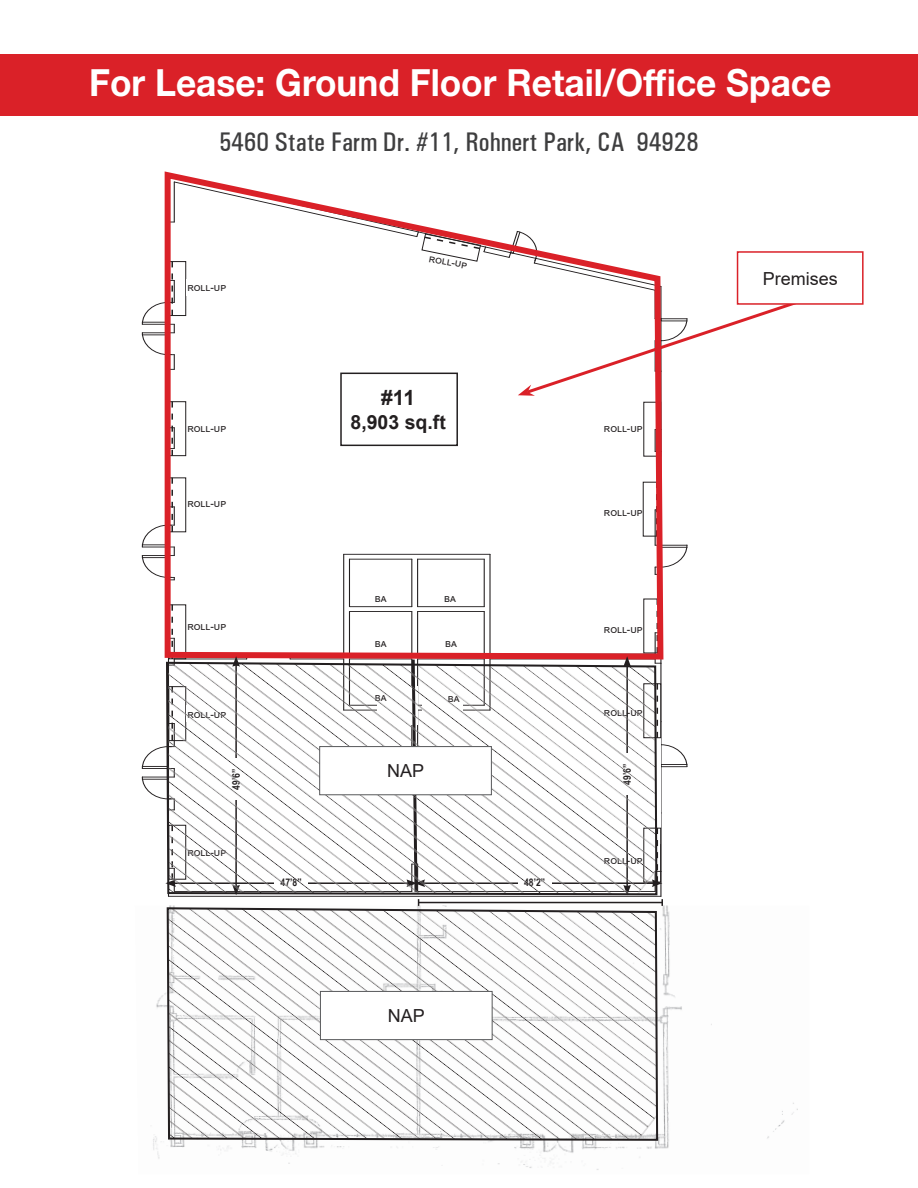
<style>
.page{position:relative;width:918px;height:1188px;background:#fff}
.page>*{position:absolute;margin:0;border:0;box-sizing:border-box;transform-origin:0 0}
.t1{font:700 37.5px "Helvetica Neue LT Std";color:#fff;scale:.94 1}
.t2{font:500 condensed 27px "Univers";color:#3e3e3f}
.t3{font:700 21px "Arial";color:#231f20}
.t4{font:700 19.5px "Arial";color:#231f20}
.t5{font:18px "Arial";color:#231f20}
.t6{font:10.5px "Arial";color:#231f20}
.t7{font:700 10.5px "Arial Narrow";color:#231f20}
</style>
<div class="page">
<div style="left:0;top:54px;width:918px;height:62px;background:#da2128"></div>
<hr style="left:661px;top:767px;width:1px;height:46px;background:#231f20">
<svg style="left:666px;top:545px;width:21px;height:22px"></svg>
<hr style="left:661px;top:663px;width:1px;height:59px;background:#231f20">
<hr style="left:661px;top:813px;width:1px;height:58px;background:#231f20">
<hr style="left:168px;top:896px;width:493px;height:1px;background:#231f20">
<img style="left:153px;top:906px;width:645px;height:264px">
<svg style="left:166px;top:906px;width:493px;height:236px"></svg>
<div style="left:320px;top:991px;width:172px;height:49px;background:#fff"></div>
<div style="left:320px;top:991px;width:173px;height:49px;border:1px solid #57585a"></div>
<svg style="left:142px;top:746px;width:23px;height:54px"></svg>
<svg style="left:658px;top:684px;width:29px;height:83px"></svg>
<svg style="left:142px;top:525px;width:19px;height:52px"></svg>
<svg style="left:161px;top:171px;width:505px;height:492px"></svg>
<svg style="left:232px;top:656px;width:8px;height:5px"></svg>
<svg style="left:623px;top:656px;width:8px;height:5px"></svg>
<hr style="left:419px;top:902px;width:243px;height:1px;background:#231f20">
<svg style="left:652px;top:828px;width:11px;height:78px"></svg>
<svg style="left:406px;top:657px;width:19px;height:249px"></svg>
<div style="left:340px;top:373px;width:118px;height:73px;border:2px solid #231f20"></div>
<svg style="left:165px;top:661px;width:493px;height:235px"></svg>
<div style="left:320px;top:747px;width:171px;height:48px;background:#fff"></div>
<div style="left:319px;top:746px;width:173px;height:49px;border:1px solid #57585a"></div>
<svg style="left:142px;top:175px;width:651px;height:221px"></svg>
<div style="left:738px;top:252px;width:125px;height:52px;background:#fff"></div>
<div style="left:737px;top:251px;width:127px;height:54px;border:2px solid #da2128"></div>
<h1 class="t1" style="left:89px;top:59px;width:791px">For Lease: Ground Floor Retail/Office Space</h1>
<h2 class="t2" style="left:219px;top:127px;width:481px">5460 State Farm Dr. #11, Rohnert Park, CA 94928</h2>
<p class="t6" style="left:187px;top:280px;width:40px">roll-up</p>
<p class="t6" style="left:187px;top:421px;width:40px">roll-up</p>
<p class="t6" style="left:187px;top:496px;width:40px">roll-up</p>
<p class="t6" style="left:187px;top:619px;width:40px">roll-up</p>
<p class="t6" style="left:430px;top:251px;width:40px;rotate:10deg">roll-up</p>
<p class="t3" style="left:381px;top:383px;width:35px">#11</p>
<p class="t4" style="left:351px;top:408px;width:97px">8,903 sq.ft</p>
<p class="t6" style="left:375px;top:592px;width:13px">ba</p>
<p class="t6" style="left:375px;top:637px;width:13px">ba</p>
<p class="t6" style="left:444px;top:592px;width:13px">ba</p>
<p class="t6" style="left:445px;top:637px;width:13px">ba</p>
<p class="t6" style="left:375px;top:691px;width:13px">ba</p>
<p class="t6" style="left:448px;top:691px;width:13px">ba</p>
<p class="t6" style="left:604px;top:421px;width:40px">roll-up</p>
<p class="t6" style="left:604px;top:505px;width:40px">roll-up</p>
<p class="t6" style="left:604px;top:623px;width:40px">roll-up</p>
<p class="t6" style="left:187px;top:707px;width:40px">roll-up</p>
<p class="t6" style="left:604px;top:706px;width:40px">roll-up</p>
<p class="t5" style="left:387px;top:759px;width:39px">NAP</p>
<p class="t7" style="left:228px;top:790px;width:23px;rotate:-90deg">49’6”</p>
<p class="t7" style="left:619px;top:785px;width:23px;rotate:-90deg">49’6”</p>
<p class="t6" style="left:187px;top:845px;width:40px">roll-up</p>
<p class="t7" style="left:281px;top:874px;width:23px">47’8”</p>
<p class="t7" style="left:524px;top:874px;width:23px">48’2”</p>
<p class="t5" style="left:388px;top:1003px;width:39px">NAP</p>
<p class="t6" style="left:604px;top:854px;width:40px">roll-up</p>
<p class="t5" style="left:763px;top:266px;width:77px">Premises</p>
</div>
